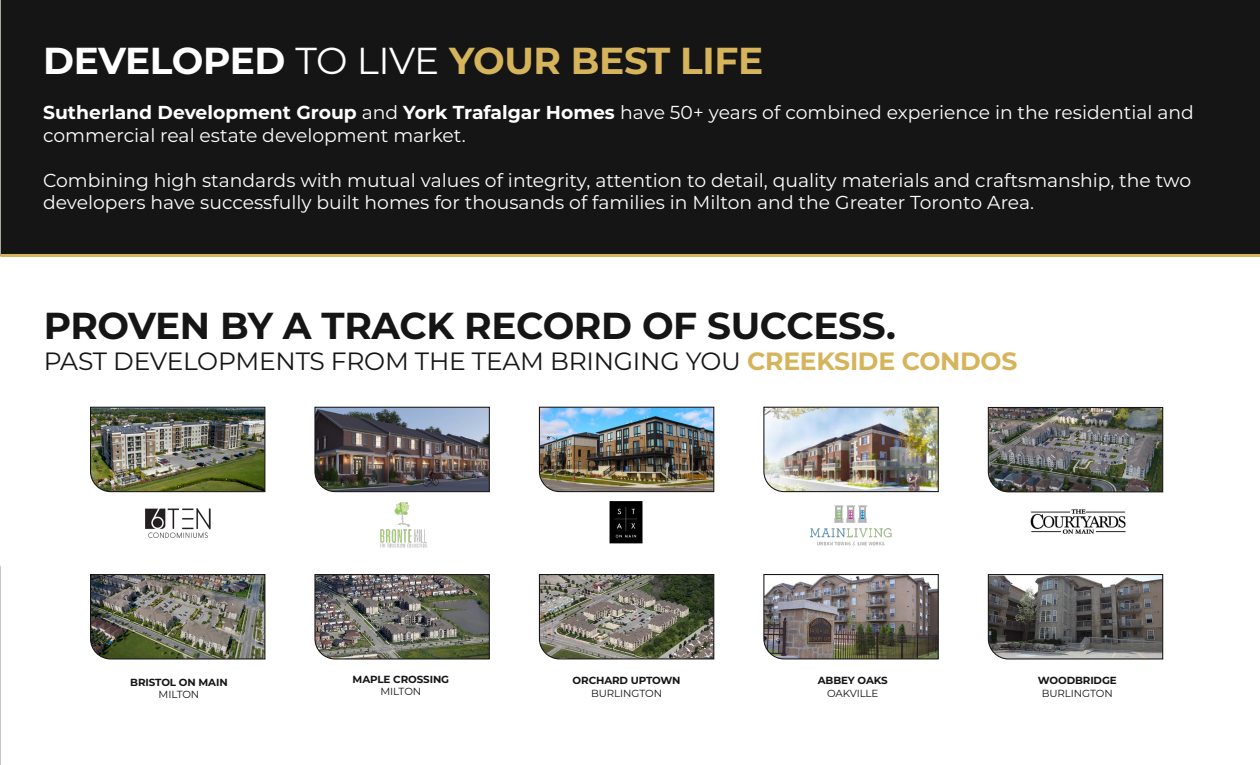
<style>
.page{position:relative;width:1260px;height:765px;background:#fff}
.page>*{position:absolute;margin:0;border:0;box-sizing:border-box;transform-origin:0 0}
.t1{font:700 37.5px "Montserrat";letter-spacing:-.01em;color:#161516}
.t2{font:700 37.5px "Montserrat";letter-spacing:-.01em;color:#d6b45b}
.t3{font:25px "Montserrat";letter-spacing:-.01em;color:#161516}
.t4{font:18.75px/22.5px "Montserrat";color:#fff}
.t5{font:700 10.25px "Montserrat";letter-spacing:-.01em;color:#161516}
.t6{font:10.25px "Montserrat";letter-spacing:-.01em;color:#161516}
.s1{color:#fff}
.s2{font-weight:400;color:#fff}
.s3{font-weight:700}
.s4{font-weight:700;color:#d6b45b}
</style>
<div class="page">
<div style="left:1px;top:0;width:1259px;height:257px;background:#161516"></div>
<hr style="left:2px;top:254px;width:1258px;height:3px;background:#d6b45b">
<img style="left:145px;top:508px;width:65px;height:29px">
<img style="left:90px;top:406px;width:176px;height:87px">
<img style="left:609px;top:501px;width:34px;height:43px">
<img style="left:538px;top:406px;width:177px;height:87px">
<img style="left:810px;top:505px;width:82px;height:41px">
<img style="left:763px;top:406px;width:176px;height:87px">
<img style="left:90px;top:574px;width:176px;height:86px">
<img style="left:538px;top:574px;width:177px;height:86px">
<img style="left:763px;top:574px;width:176px;height:86px">
<svg style="left:987px;top:574px;width:177px;height:86px;background:#6a6968"></svg>
<img style="left:314px;top:574px;width:176px;height:86px">
<img style="left:380px;top:502px;width:47px;height:46px">
<img style="left:314px;top:406px;width:176px;height:87px">
<img style="left:987px;top:406px;width:177px;height:87px">
<img style="left:1030px;top:509px;width:96px;height:24px">
<h1 class="t2" style="left:43px;top:34px;width:722px"><span class="s1">DEVELOPED</span> <span class="s2">TO LIVE</span> YOUR BEST LIFE</h1>
<p class="t4" style="left:43px;top:101px;width:1152px"><span class="s3">Sutherland Development Group</span> and <span class="s3">York Trafalgar Homes</span> have 50+ years of combined experience in the residential and commercial real estate development market.</p>
<p class="t4" style="left:43px;top:168px;width:1150px">Combining high standards with mutual values of integrity, attention to detail, quality materials and craftsmanship, the two developers have successfully built homes for thousands of families in Milton and the Greater Toronto Area.</p>
<h1 class="t1" style="left:44px;top:298px;width:854px">PROVEN BY A TRACK RECORD OF SUCCESS.</h1>
<h2 class="t3" style="left:44px;top:344px;width:975px">PAST DEVELOPMENTS FROM THE TEAM BRINGING YOU <span class="s4">CREEKSIDE CONDOS</span></h2>
<p class="t5" style="left:130px;top:675px;width:99px">BRISTOL ON MAIN</p>
<p class="t6" style="left:159px;top:687px;width:42px">MILTON</p>
<p class="t5" style="left:353px;top:672px;width:98px">MAPLE CROSSING</p>
<p class="t6" style="left:381px;top:685px;width:42px">MILTON</p>
<p class="t5" style="left:573px;top:673px;width:110px">ORCHARD UPTOWN</p>
<p class="t6" style="left:591px;top:686px;width:72px">BURLINGTON</p>
<p class="t5" style="left:818px;top:673px;width:72px">ABBEY OAKS</p>
<p class="t6" style="left:827px;top:686px;width:53px">OAKVILLE</p>
<p class="t5" style="left:1038px;top:673px;width:80px">WOODBRIDGE</p>
<p class="t6" style="left:1042px;top:686px;width:72px">BURLINGTON</p>
</div>
